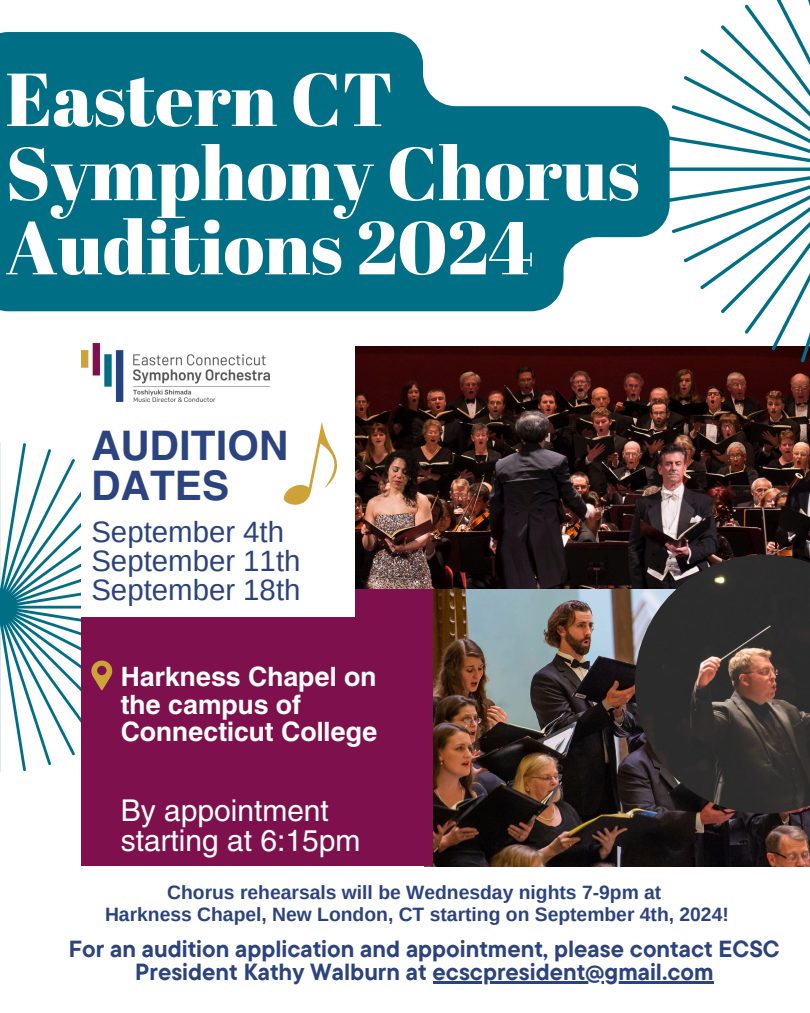
<style>
.page{position:relative;width:810px;height:1013px;background:#fff}
.page>*{position:absolute;margin:0;border:0;box-sizing:border-box;transform-origin:0 0}
.t1{font:74.8px/74.1px "Abril Fatface";color:#fff}
.t2{font:700 40.3px/40.1px "Helios";color:#2b437e}
.t3{font:29.7px/29.2px "Helios";color:#fff}
.t4{font:29.4px/29.2px "Arimo";color:#2b437e}
.t5{font:700 26.4px/27.5px "Helios";color:#fff}
.t6{font:700 23.2px/22.5px "TT Commons Pro";color:#2b437e;text-align:center}
.t7{font:700 19.3px "Arimo";color:#2b437e}
</style>
<div class="page">
<svg style="left:0;top:442px;width:81px;height:330px"></svg>
<img style="left:355px;top:347px;width:455px;height:242px">
<img style="left:432px;top:589px;width:378px;height:277px">
<div style="left:81px;top:589px;width:351px;height:277px;background:#7e114d"></div>
<div style="left:81px;top:343px;width:274px;height:274px;background:#fff"></div>
<svg style="left:0;top:32px;width:662px;height:279px;background:#228296"></svg>
<svg style="left:662px;top:0;width:148px;height:372px"></svg>
<svg style="left:91px;top:660px;width:21px;height:31px"></svg>
<img style="left:81px;top:343px;width:189px;height:58px">
<img style="left:635px;top:554px;width:175px;height:259px">
<svg style="left:283px;top:422px;width:54px;height:83px"></svg>
<hr style="left:433px;top:981px;width:281px;height:2px;background:#2b437e">
<p class="t1" style="left:6px;top:60px;width:636px">Eastern CT<br>Symphony Chorus<br>Auditions 2024</p>
<p class="t2" style="left:91px;top:425px;width:199px">AUDITION<br>DATES</p>
<p class="t4" style="left:91px;top:517px;width:211px">September 4th<br>September 11th<br>September 18th</p>
<h2 class="t5" style="left:121px;top:662px;width:258px">Harkness Chapel on the campus of<br>Connecticut College</h2>
<p class="t3" style="left:121px;top:795px;width:241px">By appointment starting at 6:15pm</p>
<h4 class="t7" style="left:167px;top:881px;width:496px">Chorus rehearsals will be Wednesday nights 7-9pm at</h4>
<h3 class="t7" style="left:105px;top:903px;width:625px">Harkness Chapel, New London, CT starting on September 4th, 2024!</h3>
<h3 class="t6" style="left:69px;top:937px;width:712px">For an audition application and appointment, please contact ECSC<br>President Kathy Walburn at ecscpresident@gmail.com</h3>
</div>
